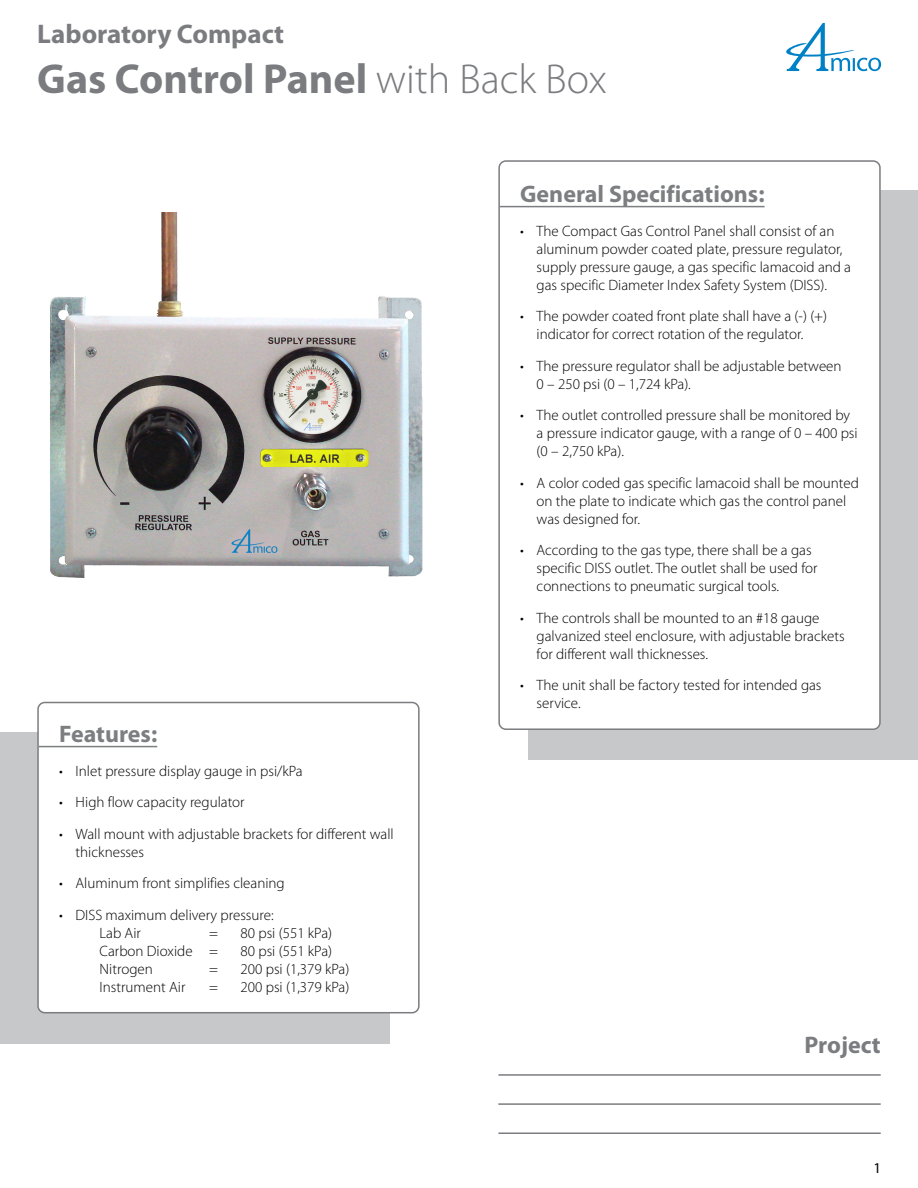
<style>
.page{position:relative;width:918px;height:1188px;background:#fff}
.page>*{position:absolute;margin:0;border:0;box-sizing:border-box;transform-origin:0 0}
.t1{font:700 42px "Myriad Pro";color:#7b7c7f}
.Sub_Title{font:700 27px "Myriad Pro";color:#7b7c7f}
.General_Spec_Features_Title{font:700 24px "Myriad Pro";color:#7c7e81}
.t2{font:700 24px "Myriad Pro";color:#7b7c7f}
.t3{font:300 15px/18px "Myriad Pro";color:#000}
.t4{font:15px "Myriad Pro";color:#000}
.s1{font-weight:300}
</style>
<div class="page">
<svg style="left:786px;top:23px;width:95px;height:48px"></svg>
<hr style="left:498px;top:1074px;width:383px;height:2px;background:#7b7c7f">
<hr style="left:498px;top:1103px;width:383px;height:2px;background:#7b7c7f">
<hr style="left:498px;top:1132px;width:383px;height:2px;background:#7b7c7f">
<div style="left:528px;top:190px;width:390px;height:570px;background:#c7c8ca"></div>
<div style="left:499px;top:161px;width:381px;height:568px;background:#fff;border-radius:7px"></div>
<hr style="left:500px;top:206px;width:265px;height:1px;background:#7c7e81">
<div style="left:498px;top:160px;width:383px;height:570px;border:2px solid #7b7c7f;border-radius:7px"></div>
<div style="left:0;top:732px;width:390px;height:311px;background:#c7c8ca"></div>
<div style="left:38px;top:703px;width:381px;height:310px;background:#fff;border-radius:7px"></div>
<hr style="left:39px;top:746px;width:118px;height:1px;background:#7c7e81">
<div style="left:37px;top:702px;width:383px;height:311px;border:2px solid #7b7c7f;border-radius:7px"></div>
<img style="left:50px;top:212px;width:373px;height:366px">
<p class="Sub_Title" style="left:37px;top:16px;width:248px">Laboratory Compact</p>
<p class="t1" style="left:37px;top:51px;width:571px">Gas Control Panel <span class="s1">with Back Box</span></p>
<p class="General_Spec_Features_Title" style="left:59px;top:718px;width:100px">Features:</p>
<p class="t3" style="left:59px;top:762px;width:245px">• Inlet pressure display gauge in psi/kPa</p>
<p class="t3" style="left:59px;top:793px;width:187px">• High flow capacity regulator</p>
<p class="t3" style="left:76px;top:825px;width:320px;text-indent:-16px">• Wall mount with adjustable brackets for different wall thicknesses</p>
<p class="t3" style="left:59px;top:874px;width:227px">• Aluminum front simplifies cleaning</p>
<p class="t3" style="left:100px;top:906px;width:176px;text-indent:-40px">• DISS maximum delivery pressure:<br>Lab Air</p>
<p class="t3" style="left:209px;top:924px;width:10px">=</p>
<p class="t3" style="left:241px;top:924px;width:93px">80 psi (551 kPa)</p>
<p class="t3" style="left:100px;top:942px;width:120px">Carbon Dioxide =</p>
<p class="t3" style="left:241px;top:942px;width:93px">80 psi (551 kPa)</p>
<p class="t3" style="left:100px;top:960px;width:55px">Nitrogen</p>
<p class="t3" style="left:209px;top:960px;width:10px">=</p>
<p class="t3" style="left:241px;top:960px;width:110px">200 psi (1,379 kPa)</p>
<p class="t3" style="left:100px;top:978px;width:87px">Instrument Air</p>
<p class="t3" style="left:209px;top:978px;width:10px">=</p>
<p class="t3" style="left:241px;top:978px;width:110px">200 psi (1,379 kPa)</p>
<p class="General_Spec_Features_Title" style="left:520px;top:178px;width:246px">General Specifications:</p>
<p class="t3" style="left:537px;top:222px;width:316px;text-indent:-16px">• The Compact Gas Control Panel shall consist of an aluminum powder coated plate, pressure regulator, supply pressure gauge, a gas specific lamacoid and a gas specific Diameter Index Safety System (DISS).</p>
<p class="t3" style="left:520px;top:307px;width:309px;text-align:center">• The powder coated front plate shall have a (-) (+) indicator for correct rotation of the regulator.</p>
<p class="t3" style="left:537px;top:357px;width:306px;text-indent:-16px">• The pressure regulator shall be adjustable between<br>0 – 250 psi (0 – 1,724 kPa).</p>
<p class="t3" style="left:537px;top:406px;width:323px;text-indent:-16px">• The outlet controlled pressure shall be monitored by a pressure indicator gauge, with a range of 0 – 400 psi (0 – 2,750 kPa).</p>
<p class="t3" style="left:537px;top:474px;width:324px;text-indent:-16px">• A color coded gas specific lamacoid shall be mounted on the plate to indicate which gas the control panel was designed for.</p>
<p class="t3" style="left:537px;top:541px;width:282px;text-indent:-16px">• According to the gas type, there shall be a gas specific DISS outlet. The outlet shall be used for connections to pneumatic surgical tools.</p>
<p class="t3" style="left:537px;top:609px;width:310px;text-indent:-16px">• The controls shall be mounted to an #18 gauge galvanized steel enclosure, with adjustable brackets for different wall thicknesses.</p>
<p class="t3" style="left:537px;top:676px;width:286px;text-indent:-16px">• The unit shall be factory tested for intended gas service.</p>
<h3 class="t2" style="left:805px;top:1029px;width:78px">Project</h3>
<p class="t4" style="left:873px;top:1159px;width:9px">1</p>
</div>
